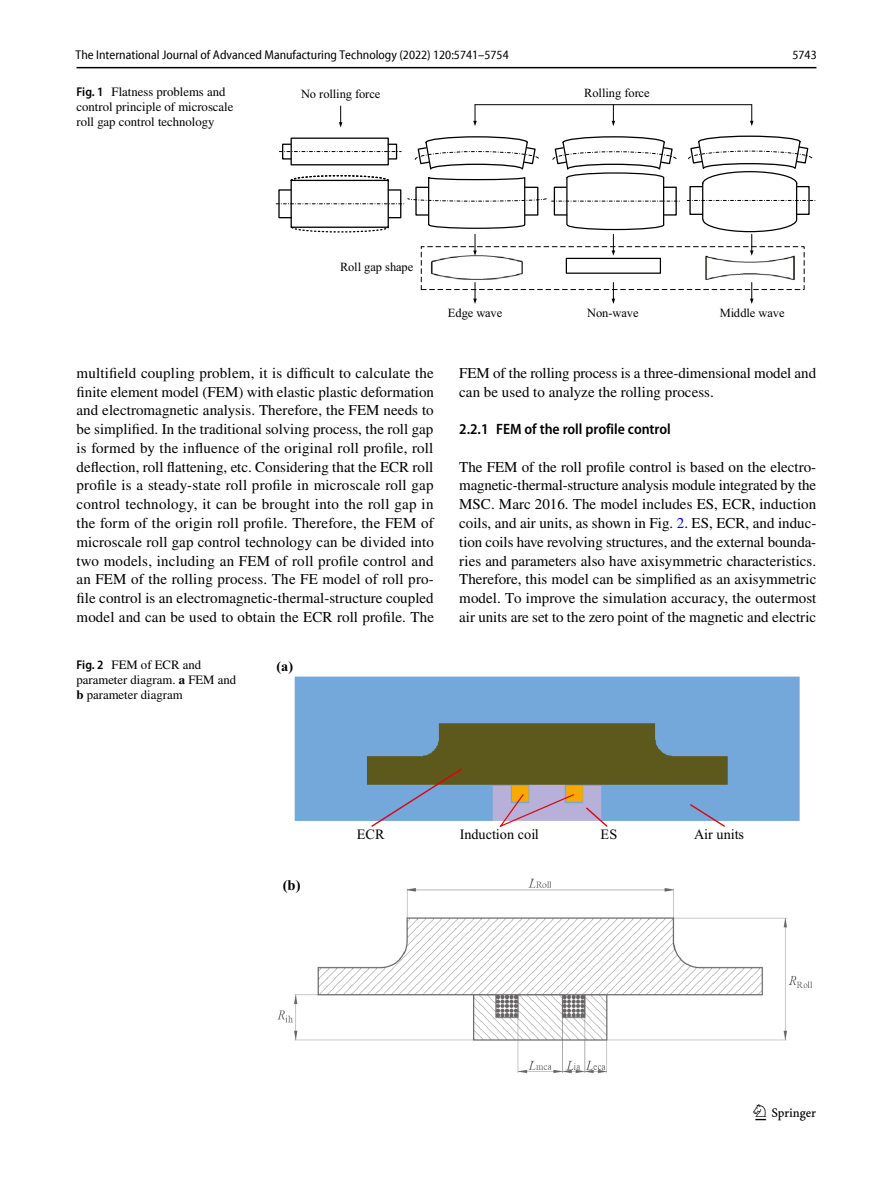
<style>
.page{position:relative;width:893px;height:1187px;background:#fff}
.page>*{position:absolute;margin:0;border:0;box-sizing:border-box;transform-origin:0 0}
.t1{font:22.5px "Springnew Regular 3";color:#000}
.t2{font:15px/18.8px "STIX";color:#000;text-align:justify}
.t3{font:600 semi-condensed 15px "Myriad Pro";color:#000}
.t4{font:700 14.7px "Times New Roman";color:#000}
.t5{font:14.25px "Times New Roman PSMT2";color:#000}
.t6{font:700 14.25px "Times New Roman";color:#000}
.t7{font:12.75px/15px "STIX";color:#000}
.t8{font:semi-condensed 12.75px "Myriad Pro Unic";color:#000}
.t9{font:12.45px "Times New Roman";letter-spacing:-.01em;color:#000}
.s1{font-family:"Myriad Pro";font-weight:600;font-stretch:semi-condensed}
.s2{color:#00f}
.s3{font-weight:700}
</style>
<div class="page">
<hr style="left:77px;top:67px;width:739px;height:1px;background:#000">
<img style="left:430px;top:256px;width:93px;height:24px">
<img style="left:705px;top:256px;width:100px;height:27px">
<div style="left:566px;top:258px;width:95px;height:16px;background:#fff;border:1px solid #000"></div>
<svg style="left:276px;top:135px;width:540px;height:121px"></svg>
<svg style="left:473px;top:282px;width:4px;height:22px"></svg>
<svg style="left:612px;top:282px;width:3px;height:22px"></svg>
<svg style="left:750px;top:282px;width:3px;height:22px"></svg>
<svg style="left:473px;top:105px;width:4px;height:21px"></svg>
<svg style="left:612px;top:105px;width:3px;height:21px"></svg>
<svg style="left:750px;top:105px;width:3px;height:21px"></svg>
<hr style="left:475px;top:104px;width:277px;height:1px;background:#000">
<svg style="left:339px;top:106px;width:3px;height:21px"></svg>
<div style="left:421px;top:246px;width:383px;height:44px;border:1px dashed #000"></div>
<img style="left:294px;top:676px;width:506px;height:145px">
<svg style="left:370px;top:767px;width:93px;height:60px;background:#7d94a0"></svg>
<svg style="left:500px;top:794px;width:74px;height:33px"></svg>
<svg style="left:585px;top:802px;width:141px;height:25px"></svg>
<img style="left:278px;top:878px;width:534px;height:195px">
<p class="t8" style="left:76px;top:50px;width:435px">The International Journal of Advanced Manufacturing Technology (2022) 120:5741–5754</p>
<p class="t8" style="left:792px;top:50px;width:26px">5743</p>
<p class="t7" style="left:77px;top:85px;width:158px"><span class="s1">Fig. 1</span> Flatness problems and control principle of microscale roll gap control technology</p>
<p class="t9" style="left:301px;top:90px;width:81px">No rolling force</p>
<p class="t9" style="left:584px;top:88px;width:67px">Rolling force</p>
<p class="t9" style="left:340px;top:262px;width:75px">Roll gap shape</p>
<p class="t9" style="left:448px;top:308px;width:56px">Edge wave</p>
<p class="t9" style="left:587px;top:308px;width:53px">Non-wave</p>
<p class="t9" style="left:720px;top:309px;width:66px">Middle wave</p>
<p class="t2" style="left:77px;top:364px;width:359px">multifield coupling problem, it is difficult to calculate the finite element model (FEM) with elastic plastic deformation and electromagnetic analysis. Therefore, the FEM needs to be simplified. In the traditional solving process, the roll gap is formed by the influence of the original roll profile, roll deflection, roll flattening, etc. Considering that the ECR roll profile is a steady-state roll profile in microscale roll gap control technology, it can be brought into the roll gap in the form of the origin roll profile. Therefore, the FEM of microscale roll gap control technology can be divided into two models, including an FEM of roll profile control and an FEM of the rolling process. The FE model of roll pro&shy;file control is an electromagnetic-thermal-structure coupled model and can be used to obtain the ECR roll profile. The</p>
<p class="t2" style="left:459px;top:364px;width:358px">FEM of the rolling process is a three-dimensional model and can be used to analyze the rolling process.</p>
<p class="t3" style="left:459px;top:421px;width:213px">2.2.1 FEM of the roll profile control</p>
<p class="t2" style="left:459px;top:458px;width:359px">The FEM of the roll profile control is based on the electro&shy;magnetic-thermal-structure analysis module integrated by the MSC. Marc 2016. The model includes ES, ECR, induction coils, and air units, as shown in Fig. <span class="s2">2</span>. ES, ECR, and induc&shy;tion coils have revolving structures, and the external bounda&shy;ries and parameters also have axisymmetric characteristics.<br>Therefore, this model can be simplified as an axisymmetric model. To improve the simulation accuracy, the outermost air units are set to the zero point of the magnetic and electric</p>
<p class="t7" style="left:77px;top:657px;width:161px"><span class="s1">Fig. 2</span> FEM of ECR and parameter diagram. <span class="s3">a</span> FEM and <span class="s3">b</span> parameter diagram</p>
<p class="t6" style="left:276px;top:656px;width:18px">(a)</p>
<p class="t4" style="left:283px;top:874px;width:19px">(b)</p>
<p class="t5" style="left:357px;top:828px;width:29px">ECR</p>
<p class="t5" style="left:460px;top:828px;width:81px">Induction coil</p>
<p class="t5" style="left:600px;top:828px;width:18px">ES</p>
<p class="t5" style="left:694px;top:828px;width:51px">Air units</p>
<h1 class="t1" style="left:755px;top:1104px;width:62px">1 3</h1>
</div>
